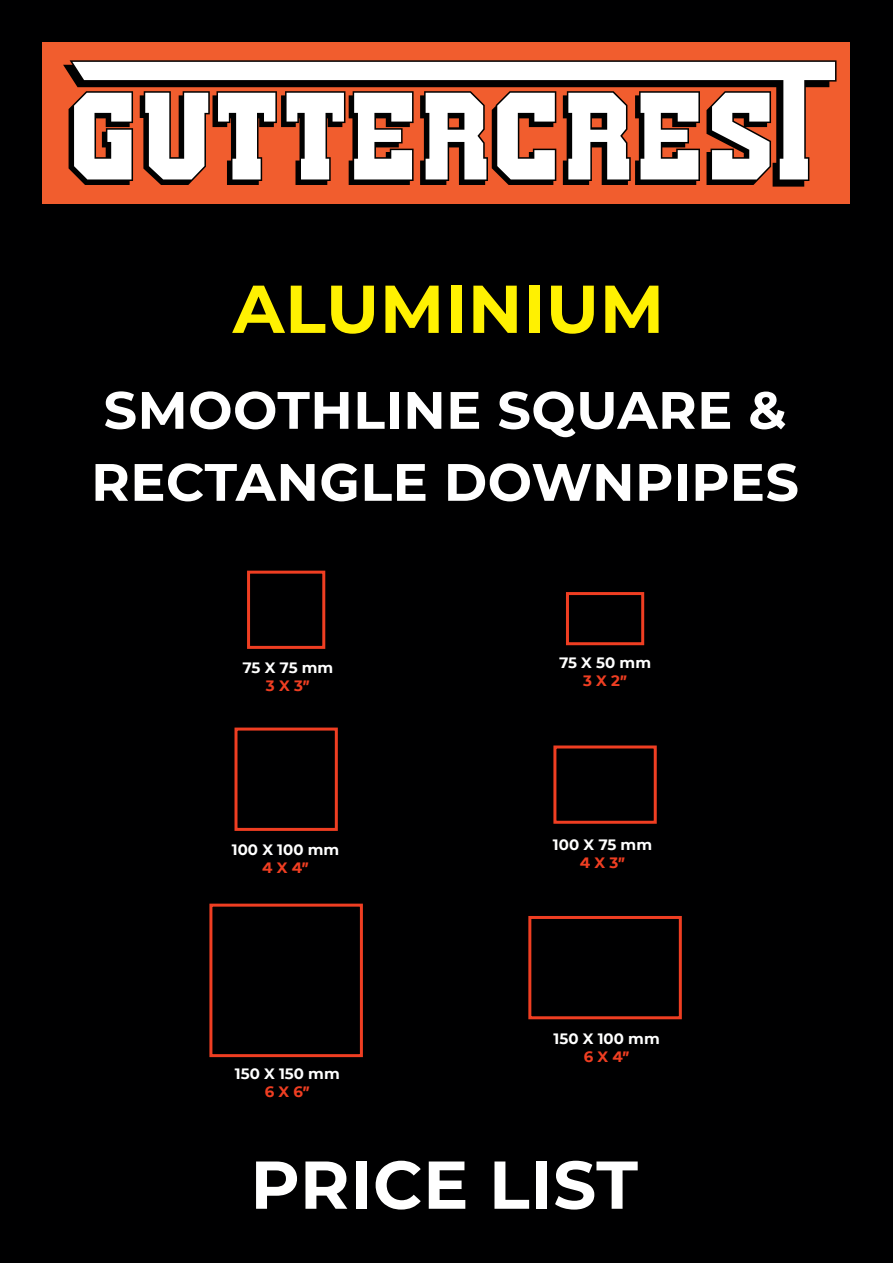
<style>
.page{position:relative;width:893px;height:1263px;background:#000001}
.page>*{position:absolute;margin:0;border:0;box-sizing:border-box;transform-origin:0 0}
.t1{font:700 67.5px "CMG Sans";letter-spacing:.01em;color:#fff101}
.t2{font:700 67.5px "CMG Sans";letter-spacing:.01em;color:#fff}
.t3{font:700 52.5px/72px "CMG Sans";letter-spacing:.01em;color:#fff}
.t4{font:700 15px "CMG Sans";color:#fff}
.t5{font:700 15px "CMG Sans";color:#ef3e22}
</style>
<div class="page">
<div style="left:43px;top:43px;width:807px;height:161px;background:#f15d2e"></div>
<svg style="left:63px;top:60px;width:773px;height:127px"></svg>
<svg style="left:72px;top:62px;width:763px;height:117px;fill:#fff"></svg>
<svg style="left:69px;top:91px;width:64px;height:94px;background:#c1b1ab"></svg>
<svg style="left:706px;top:91px;width:65px;height:94px;background:#c1aba4"></svg>
<svg style="left:563px;top:91px;width:137px;height:94px;background:#c0a79f"></svg>
<svg style="left:420px;top:91px;width:136px;height:94px"></svg>
<svg style="left:140px;top:91px;width:274px;height:94px"></svg>
<div style="left:566px;top:592px;width:78px;height:53px;border:3px solid #ef3e22"></div>
<div style="left:247px;top:571px;width:78px;height:78px;border:3px solid #ef3e22"></div>
<div style="left:553px;top:745px;width:104px;height:79px;border:3px solid #ef3e22"></div>
<div style="left:234px;top:727px;width:104px;height:104px;border:3px solid #ef3e22"></div>
<div style="left:528px;top:916px;width:154px;height:103px;border:3px solid #ef3e22"></div>
<div style="left:209px;top:904px;width:154px;height:153px;border:3px solid #ef3e22"></div>
<p class="t1" style="left:233px;top:260px;width:433px">ALUMINIUM</p>
<p class="t3" style="left:91px;top:371px;width:709px">SMOOTHLINE SQUARE &amp;<br>RECTANGLE DOWNPIPES</p>
<p class="t4" style="left:242px;top:657px;width:92px">75 X 75 mm</p>
<p class="t5" style="left:266px;top:675px;width:45px">3 X 3”</p>
<p class="t4" style="left:232px;top:839px;width:109px">100 X 100 mm</p>
<p class="t5" style="left:262px;top:857px;width:48px">4 X 4”</p>
<p class="t4" style="left:235px;top:1063px;width:106px">150 X 150 mm</p>
<p class="t5" style="left:265px;top:1081px;width:47px">6 X 6”</p>
<p class="t4" style="left:559px;top:652px;width:93px">75 X 50 mm</p>
<p class="t5" style="left:583px;top:670px;width:45px">3 X 2”</p>
<p class="t4" style="left:553px;top:834px;width:101px">100 X 75 mm</p>
<p class="t5" style="left:580px;top:852px;width:47px">4 X 3”</p>
<p class="t4" style="left:554px;top:1027px;width:108px">150 X 100 mm</p>
<p class="t5" style="left:584px;top:1045px;width:47px">6 X 4”</p>
<p class="t2" style="left:250px;top:1136px;width:389px">PRICE LIST</p>
</div>
